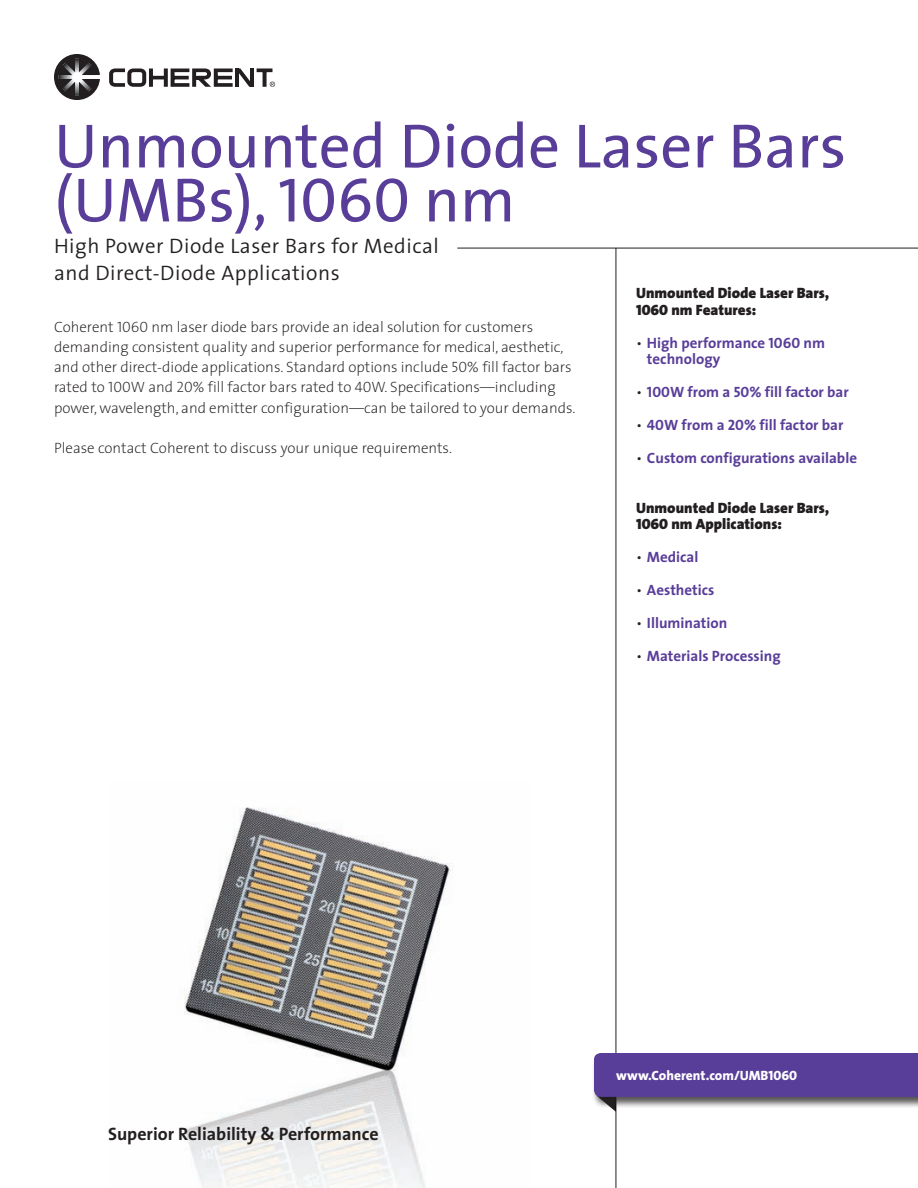
<style>
.page{position:relative;width:918px;height:1188px;background:#fff}
.page>*{position:absolute;margin:0;border:0;box-sizing:border-box;transform-origin:0 0}
.t1{font:63px/54px "The Sans";color:#593e99}
.t2{font:300 21px "The Sans";letter-spacing:.025em;color:#231f20}
.t3{font:700 18px "The Sans";color:#231f20}
.t4{font:200 15px/20.2px "The Sans";color:#231f20}
.t5{font:700 15px "The Sans";color:#593e99}
.t6{font:900 15px "The Sans";color:#231f20}
.t7{font:800 13.5px "The Sans";color:#fff}
.s1{font-family:"The Sans Caps"}
.s2{font-family:"The Sans Extra Light Caps";font-weight:400}
.s3{font-family:"The Sans Black Caps";font-weight:400}
.s4{font-weight:300;color:#231f20}
.s5{font-family:"The Sans Bold Caps";font-weight:400}
.s6{font-family:"The Sans Extra Bold Caps";font-weight:400}
</style>
<div class="page">
<img style="left:184px;top:807px;width:269px;height:381px">
<svg style="left:54px;top:54px;width:46px;height:46px"></svg>
<hr style="left:77px;top:75px;width:23px;height:4px;background:#fff">
<svg style="left:263px;top:72px;width:4px;height:15px"></svg>
<svg style="left:257px;top:68px;width:15px;height:4px"></svg>
<svg style="left:109px;top:68px;width:145px;height:19px"></svg>
<svg style="left:270px;top:82px;width:5px;height:5px"></svg>
<hr style="left:616px;top:248px;width:1px;height:940px;background:#231f20">
<svg style="left:594px;top:1053px;width:324px;height:59px;background:#725da1"></svg>
<hr style="left:457px;top:248px;width:461px;height:1px;background:#231f20">
<p class="t1" style="left:54px;top:117px;width:794px">Unmounted Diode Laser Bars (UMBs), <span class="s1">1060</span> nm</p>
<p class="t2" style="left:54px;top:229px;width:387px">High Power Diode Laser Bars for Medical</p>
<p class="t2" style="left:54px;top:256px;width:287px">and Direct-Diode Applications</p>
<p class="t4" style="left:54px;top:316px;width:523px">Coherent <span class="s2">1060</span> nm laser diode bars provide an ideal solution for customers demanding consistent quality and superior performance for medical, aesthetic, and other direct-diode applications. Standard options include <span class="s2">50</span>% fill factor bars rated to <span class="s2">100</span>W and <span class="s2">20</span>% fill factor bars rated to <span class="s2">40</span>W. Specifications—including power, wavelength, and emitter configuration—can be tailored to your demands.</p>
<p class="t4" style="left:54px;top:437px;width:400px">Please contact Coherent to discuss your unique requirements.</p>
<p class="t6" style="left:636px;top:281px;width:195px">Unmounted Diode Laser Bars,</p>
<p class="t6" style="left:636px;top:297px;width:122px"><span class="s3">1060</span> nm Features:</p>
<p class="t5" style="left:636px;top:330px;width:190px"><span class="s4">•</span> High performance <span class="s5">1060</span> nm</p>
<p class="t5" style="left:647px;top:347px;width:75px">technology</p>
<p class="t5" style="left:636px;top:380px;width:214px"><span class="s4">•</span> <span class="s5">100</span>W from a <span class="s5">50</span>% fill factor bar</p>
<p class="t5" style="left:636px;top:413px;width:209px"><span class="s4">•</span> <span class="s5">40</span>W from a <span class="s5">20</span>% fill factor bar</p>
<p class="t5" style="left:636px;top:446px;width:222px"><span class="s4">•</span> Custom configurations available</p>
<p class="t6" style="left:636px;top:495px;width:195px">Unmounted Diode Laser Bars,</p>
<p class="t6" style="left:636px;top:512px;width:147px"><span class="s3">1060</span> nm Applications:</p>
<p class="t5" style="left:636px;top:545px;width:64px"><span class="s4">•</span> Medical</p>
<p class="t5" style="left:636px;top:578px;width:80px"><span class="s4">•</span> Aesthetics</p>
<p class="t5" style="left:636px;top:611px;width:93px"><span class="s4">•</span> Illumination</p>
<p class="t5" style="left:636px;top:644px;width:146px"><span class="s4">•</span> Materials Processing</p>
<p class="t3" style="left:108px;top:1119px;width:272px">Superior Reliability &amp; Performance</p>
<p class="t7" style="left:616px;top:1064px;width:182px">www.Coherent.com/UMB<span class="s6">1060</span></p>
</div>
